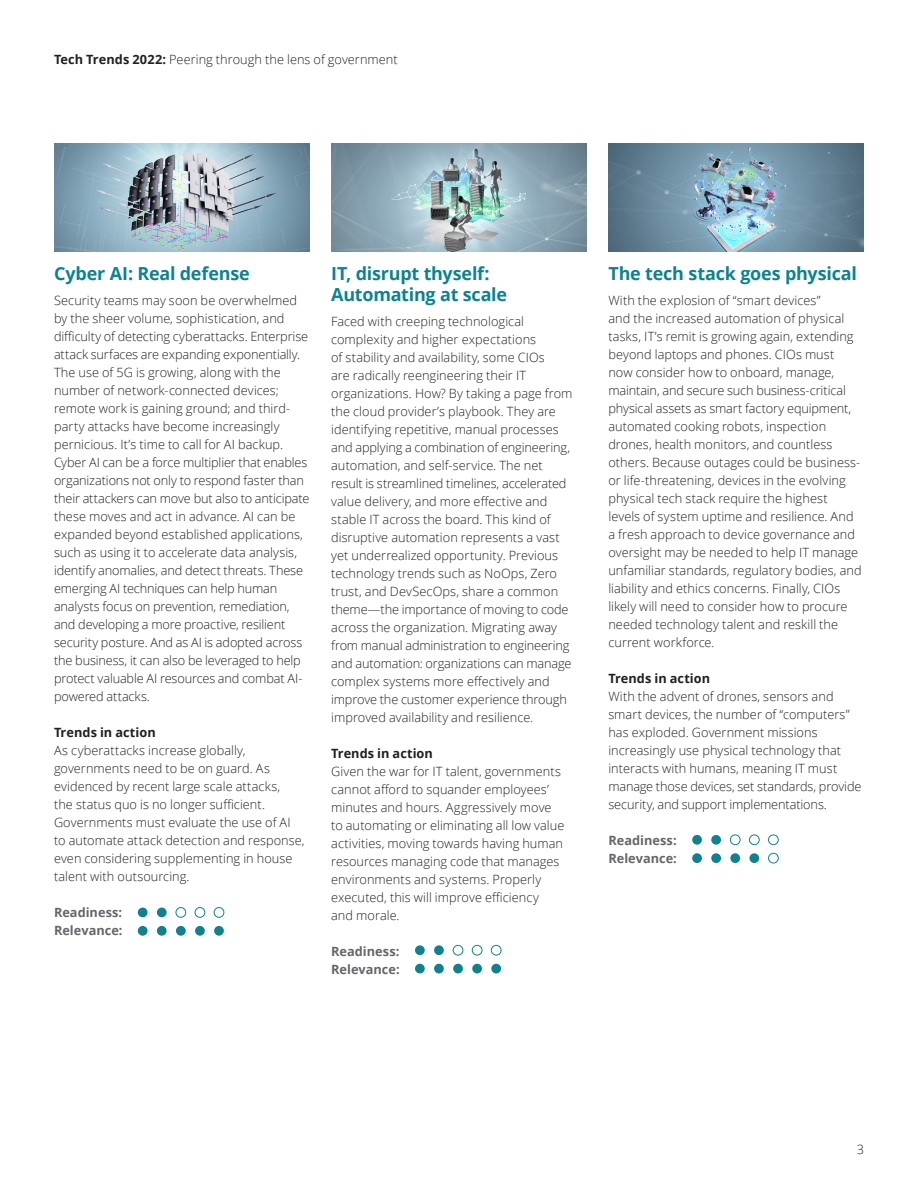
<style>
.page{position:relative;width:918px;height:1188px;background:#fff}
.page>*{position:absolute;margin:0;border:0;box-sizing:border-box;transform-origin:0 0}
.t1{font:700 18px/21px "Open Sans";letter-spacing:-.01em;color:#0d8390}
.t2{font:300 12.75px/18px "Open Sans";color:#231f20}
.t3{font:700 12.75px/18px "Open Sans";color:#63666a}
.t4{font:700 12.75px "Open Sans";letter-spacing:.005em;color:#231f20}
.s1{font-weight:700}
</style>
<div class="page">
<img style="left:54px;top:144px;width:255px;height:108px">
<div style="left:157px;top:908px;width:10px;height:9px;background:#0d8390;border-radius:50%"></div>
<div style="left:138px;top:908px;width:10px;height:9px;background:#0d8390;border-radius:50%"></div>
<div style="left:176px;top:907px;width:10px;height:11px;border:1px solid #0d8390;border-radius:50%"></div>
<div style="left:195px;top:907px;width:10px;height:11px;border:1px solid #0d8390;border-radius:50%"></div>
<div style="left:214px;top:907px;width:10px;height:11px;border:1px solid #0d8390;border-radius:50%"></div>
<div style="left:157px;top:926px;width:10px;height:10px;background:#0d8390;border-radius:50%"></div>
<div style="left:138px;top:926px;width:10px;height:10px;background:#0d8390;border-radius:50%"></div>
<div style="left:176px;top:926px;width:10px;height:10px;background:#0d8390;border-radius:50%"></div>
<div style="left:195px;top:926px;width:10px;height:10px;background:#0d8390;border-radius:50%"></div>
<div style="left:214px;top:926px;width:10px;height:10px;background:#0d8390;border-radius:50%"></div>
<div style="left:434px;top:945px;width:10px;height:10px;background:#0d8390;border-radius:50%"></div>
<div style="left:415px;top:945px;width:10px;height:10px;background:#0d8390;border-radius:50%"></div>
<div style="left:453px;top:945px;width:10px;height:10px;border:1px solid #0d8390;border-radius:50%"></div>
<div style="left:472px;top:945px;width:10px;height:10px;border:1px solid #0d8390;border-radius:50%"></div>
<div style="left:491px;top:945px;width:10px;height:10px;border:1px solid #0d8390;border-radius:50%"></div>
<div style="left:434px;top:964px;width:10px;height:9px;background:#0d8390;border-radius:50%"></div>
<div style="left:415px;top:964px;width:10px;height:9px;background:#0d8390;border-radius:50%"></div>
<div style="left:453px;top:964px;width:10px;height:9px;background:#0d8390;border-radius:50%"></div>
<div style="left:472px;top:964px;width:10px;height:9px;background:#0d8390;border-radius:50%"></div>
<div style="left:491px;top:964px;width:10px;height:9px;background:#0d8390;border-radius:50%"></div>
<div style="left:711px;top:835px;width:10px;height:10px;background:#0d8390;border-radius:50%"></div>
<div style="left:692px;top:835px;width:10px;height:10px;background:#0d8390;border-radius:50%"></div>
<div style="left:730px;top:835px;width:10px;height:10px;border:1px solid #0d8390;border-radius:50%"></div>
<div style="left:749px;top:835px;width:11px;height:10px;border:1px solid #0d8390;border-radius:50%"></div>
<div style="left:768px;top:835px;width:11px;height:10px;border:1px solid #0d8390;border-radius:50%"></div>
<div style="left:711px;top:853px;width:10px;height:10px;background:#0d8390;border-radius:50%"></div>
<div style="left:692px;top:853px;width:10px;height:10px;background:#0d8390;border-radius:50%"></div>
<div style="left:730px;top:853px;width:10px;height:10px;background:#0d8390;border-radius:50%"></div>
<div style="left:749px;top:853px;width:10px;height:10px;background:#0d8390;border-radius:50%"></div>
<div style="left:768px;top:853px;width:11px;height:10px;border:1px solid #0d8390;border-radius:50%"></div>
<img style="left:331px;top:144px;width:256px;height:108px">
<img style="left:609px;top:144px;width:255px;height:108px">
<p class="t2" style="left:54px;top:50px;width:345px"><span class="s1">Tech Trends 2022:</span> Peering through the lens of government</p>
<h1 class="t1" style="left:54px;top:262px;width:197px">Cyber AI: Real defense</h1>
<p class="t2" style="left:54px;top:291px;width:257px">Security teams may soon be overwhelmed by the sheer volume, sophistication, and difficulty of detecting cyberattacks. Enterprise attack surfaces are expanding exponentially.<br>The use of 5G is growing, along with the number of network-connected devices; remote work is gaining ground; and third&shy;party attacks have become increasingly pernicious. It’s time to call for AI backup.<br>Cyber AI can be a force multiplier that enables organizations not only to respond faster than their attackers can move but also to anticipate these moves and act in advance. AI can be expanded beyond established applications, such as using it to accelerate data analysis, identify anomalies, and detect threats. These emerging AI techniques can help human analysts focus on prevention, remediation, and developing a more proactive, resilient security posture. And as AI is adopted across the business, it can also be leveraged to help protect valuable AI resources and combat AI&shy;powered attacks.</p>
<p class="t4" style="left:54px;top:723px;width:103px">Trends in action</p>
<p class="t2" style="left:54px;top:741px;width:252px">As cyberattacks increase globally, governments need to be on guard. As evidenced by recent large scale attacks,<br>the status quo is no longer sufficient.<br>Governments must evaluate the use of AI to automate attack detection and response, even considering supplementing in house talent with outsourcing.</p>
<p class="t3" style="left:54px;top:903px;width:70px">Readiness:<br>Relevance:</p>
<h1 class="t1" style="left:331px;top:262px;width:177px">IT, disrupt thyself:<br>Automating at scale</h1>
<p class="t2" style="left:331px;top:312px;width:243px">Faced with creeping technological complexity and higher expectations<br>of stability and availability, some CIOs<br>are radically reengineering their IT organizations. How? By taking a page from the cloud provider’s playbook. They are identifying repetitive, manual processes and applying a combination of engineering, automation, and self-service. The net result is streamlined timelines, accelerated value delivery, and more effective and stable IT across the board. This kind of disruptive automation represents a vast yet underrealized opportunity. Previous technology trends such as NoOps, Zero trust, and DevSecOps, share a common theme—the importance of moving to code across the organization. Migrating away from manual administration to engineering and automation: organizations can manage complex systems more effectively and improve the customer experience through improved availability and resilience.</p>
<p class="t4" style="left:331px;top:744px;width:103px">Trends in action</p>
<p class="t2" style="left:331px;top:762px;width:235px">Given the war for IT talent, governments cannot afford to squander employees’ minutes and hours. Aggressively move to automating or eliminating all low value activities, moving towards having human resources managing code that manages environments and systems. Properly executed, this will improve efficiency<br>and morale.</p>
<p class="t3" style="left:331px;top:942px;width:70px">Readiness:<br>Relevance:</p>
<h1 class="t1" style="left:608px;top:262px;width:250px">The tech stack goes physical</h1>
<p class="t2" style="left:608px;top:291px;width:255px">With the explosion of “smart devices”<br>and the increased automation of physical tasks, IT’s remit is growing again, extending beyond laptops and phones. CIOs must now consider how to onboard, manage, maintain, and secure such business-critical physical assets as smart factory equipment, automated cooking robots, inspection drones, health monitors, and countless others. Because outages could be business&shy;or life-threatening, devices in the evolving physical tech stack require the highest levels of system uptime and resilience. And a fresh approach to device governance and oversight may be needed to help IT manage unfamiliar standards, regulatory bodies, and liability and ethics concerns. Finally, CIOs likely will need to consider how to procure needed technology talent and reskill the current workforce.</p>
<p class="t4" style="left:608px;top:669px;width:103px">Trends in action</p>
<p class="t2" style="left:608px;top:687px;width:255px">With the advent of drones, sensors and smart devices, the number of “computers” has exploded. Government missions increasingly use physical technology that interacts with humans, meaning IT must manage those devices, set standards, provide security, and support implementations.</p>
<p class="t3" style="left:608px;top:831px;width:70px">Readiness:<br>Relevance:</p>
<p class="t2" style="left:857px;top:1140px;width:9px">3</p>
</div>
